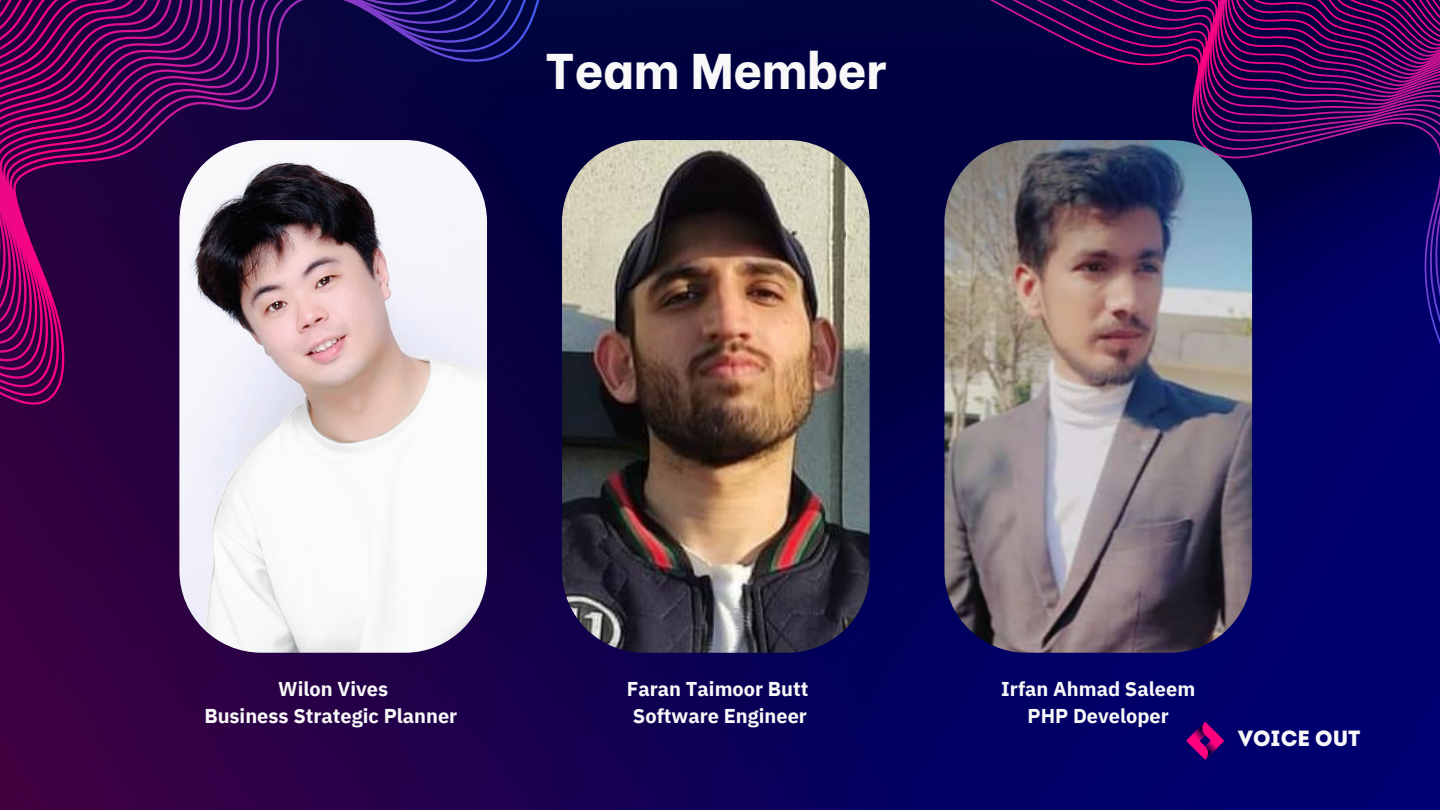
<style>
.page{position:relative;width:1440px;height:810px;background:#fff}
.page>*{position:absolute;margin:0;border:0;box-sizing:border-box;transform-origin:0 0}
.t1{font:800 50px "Be Vietnam";color:#f8f8f8}
.t2{font:900 22px "Intro";color:#f8f8f8}
.t3{font:700 20px/27.8px "IBM Plex Sans";color:#f8f8f8;text-align:center}
</style>
<div class="page">
<img style="left:0;top:0;width:1440px;height:810px">
<svg style="left:0;top:0;width:592px;height:485px;background:#290348"></svg>
<svg style="left:946px;top:0;width:494px;height:351px;background:#1b0253"></svg>
<img style="left:179px;top:140px;width:308px;height:513px;border-radius:82px">
<img style="left:944px;top:140px;width:308px;height:513px;border-radius:82px">
<img style="left:562px;top:140px;width:308px;height:513px;border-radius:82px">
<svg style="left:1187px;top:722px;width:37px;height:38px"></svg>
<h1 class="t1" style="left:545px;top:29px;width:343px">Team Member</h1>
<p class="t3" style="left:204px;top:674px;width:255px">Wilon Vives<br>Business Strategic Planner</p>
<p class="t3" style="left:627px;top:674px;width:183px">Faran Taimoor Butt<br>Software Engineer</p>
<p class="t3" style="left:1001px;top:674px;width:195px">Irfan Ahmad Saleem<br>PHP Developer</p>
<p class="t2" style="left:1238px;top:729px;width:124px">VOICE OUT</p>
</div>
